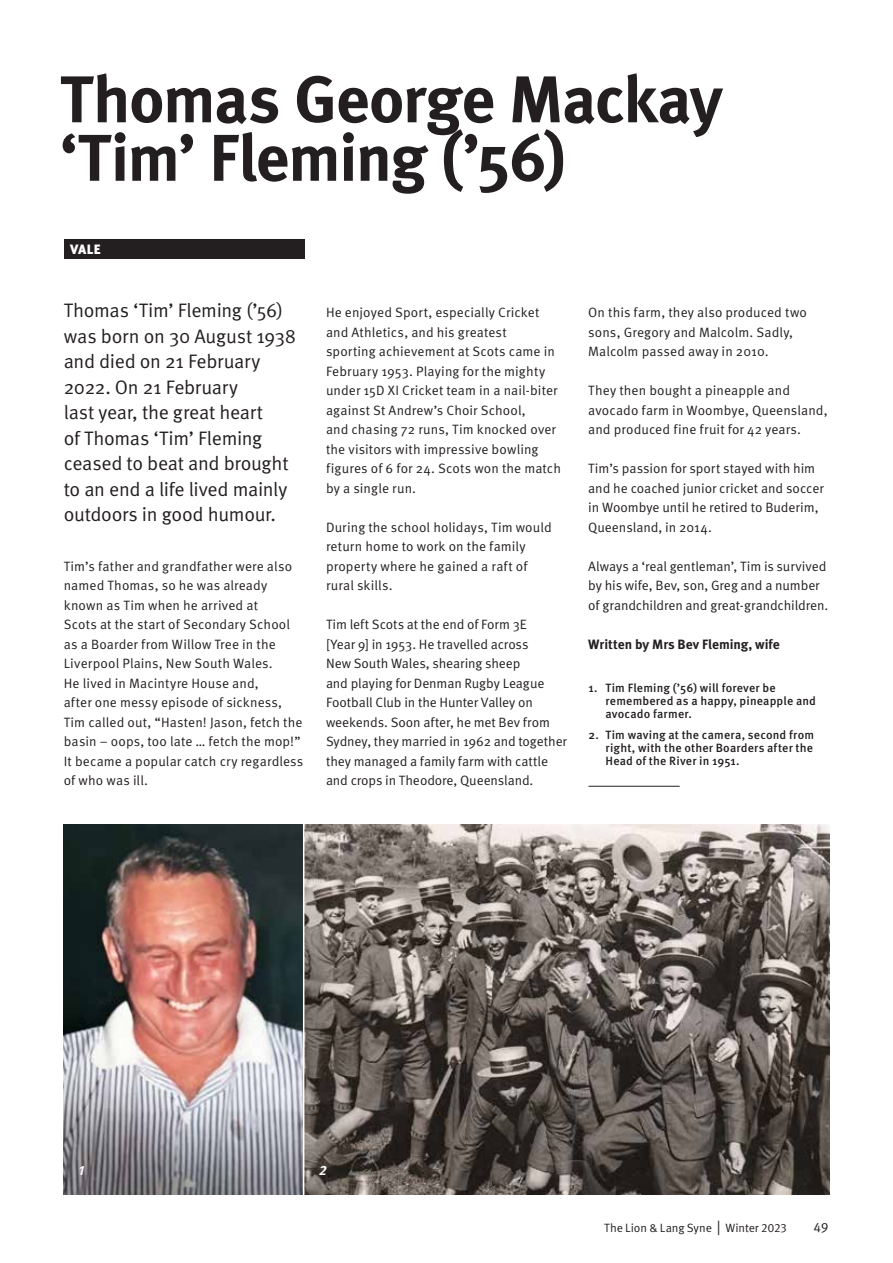
<style>
.page{position:relative;width:893px;height:1263px;background:#fff}
.page>*{position:absolute;margin:0;border:0;box-sizing:border-box;transform-origin:0 0}
.t1{font:700 66px/58.5px "Meta Pro";letter-spacing:-.025em;color:#231f20}
.t2{font:19.5px/25.5px "Meta Pro Norm";letter-spacing:-.02em;color:#231f20}
.t3{font:13.5px/19.5px "Meta Pro Norm";letter-spacing:.005em;color:#231f20}
.t4{font:700 13.5px "Meta Pro";color:#231f20}
.t5{font:900 13.5px "Meta Pro";color:#fff}
.t6{font:italic 700 13.5px "Meta Pro";color:#fff}
.t7{font:500 12px/12.8px "Meta Pro";letter-spacing:.015em;color:#231f20}
.t8{font:12px "Meta Pro Norm";letter-spacing:-.01em;color:#231f20}
.s1{font-size:15px}
</style>
<div class="page">
<img style="left:305px;top:824px;width:524px;height:371px">
<hr style="left:588px;top:786px;width:92px;height:1px;background:#231f20">
<div style="left:64px;top:239px;width:241px;height:20px;background:#231f20"></div>
<img style="left:64px;top:824px;width:239px;height:371px">
<h1 class="t1" style="left:60px;top:66px;width:665px">Thomas George Mackay ‘Tim’ Fleming (’56)</h1>
<p class="t5" style="left:70px;top:239px;width:32px">VALE</p>
<h2 class="t2" style="left:64px;top:297px;width:234px">Thomas ‘Tim’ Fleming (’56) was born on 30 August 1938 and died on 21 February<br>2022. On 21 February<br>last year, the great heart<br>of Thomas ‘Tim’ Fleming ceased to beat and brought to an end a life lived mainly outdoors in good humour.</h2>
<p class="t3" style="left:64px;top:555px;width:241px">Tim’s father and grandfather were also named Thomas, so he was already known as Tim when he arrived at<br>Scots at the start of Secondary School as a Boarder from Willow Tree in the Liverpool Plains, New South Wales.<br>He lived in Macintyre House and,<br>after one messy episode of sickness, Tim called out, “Hasten! Jason, fetch the basin – oops, too late … fetch the mop!” It became a popular catch cry regardless of who was ill.</p>
<p class="t3" style="left:326px;top:302px;width:237px">He enjoyed Sport, especially Cricket and Athletics, and his greatest<br>sporting achievement at Scots came in February 1953. Playing for the mighty under 15D XI Cricket team in a nail‑biter against St Andrew’s Choir School,<br>and chasing 72 runs, Tim knocked over the visitors with impressive bowling figures of 6 for 24. Scots won the match by a single run.</p>
<p class="t3" style="left:326px;top:516px;width:227px">During the school holidays, Tim would return home to work on the family property where he gained a raft of rural skills.</p>
<p class="t3" style="left:326px;top:614px;width:242px">Tim left Scots at the end of Form 3E<br>[Year 9] in 1953. He travelled across<br>New South Wales, shearing sheep<br>and playing for Denman Rugby League Football Club in the Hunter Valley on weekends. Soon after, he met Bev from Sydney, they married in 1962 and together they managed a family farm with cattle and crops in Theodore, Queensland.</p>
<p class="t3" style="left:588px;top:302px;width:220px">On this farm, they also produced two sons, Gregory and Malcolm. Sadly,<br>Malcolm passed away in 2010.</p>
<p class="t3" style="left:588px;top:380px;width:241px">They then bought a pineapple and avocado farm in Woombye, Queensland, and produced fine fruit for 42 years.</p>
<p class="t3" style="left:588px;top:458px;width:237px">Tim’s passion for sport stayed with him and he coached junior cricket and soccer in Woombye until he retired to Buderim, Queensland, in 2014.</p>
<p class="t3" style="left:588px;top:555px;width:242px">Always a ‘real gentleman’, Tim is survived by his wife, Bev, son, Greg and a number of grandchildren and great-grandchildren.</p>
<p class="t4" style="left:588px;top:633px;width:193px">Written by Mrs Bev Fleming, wife</p>
<p class="t7" style="left:605px;top:681px;width:212px;text-indent:-17px">1. Tim Fleming (’56) will forever be remembered as a happy, pineapple and avocado farmer.</p>
<p class="t7" style="left:605px;top:728px;width:210px;text-align:justify;text-indent:-17px">2. Tim waving at the camera, second from right, with the other Boarders after the Head of the River in 1951.</p>
<p class="t6" style="left:79px;top:1160px;width:7px">1</p>
<p class="t6" style="left:319px;top:1160px;width:9px">2</p>
<p class="t8" style="left:604px;top:1219px;width:184px">The Lion &amp; Lang Syne <span class="s1">|</span> Winter 2023</p>
<p class="t3" style="left:813px;top:1217px;width:17px">49</p>
</div>
